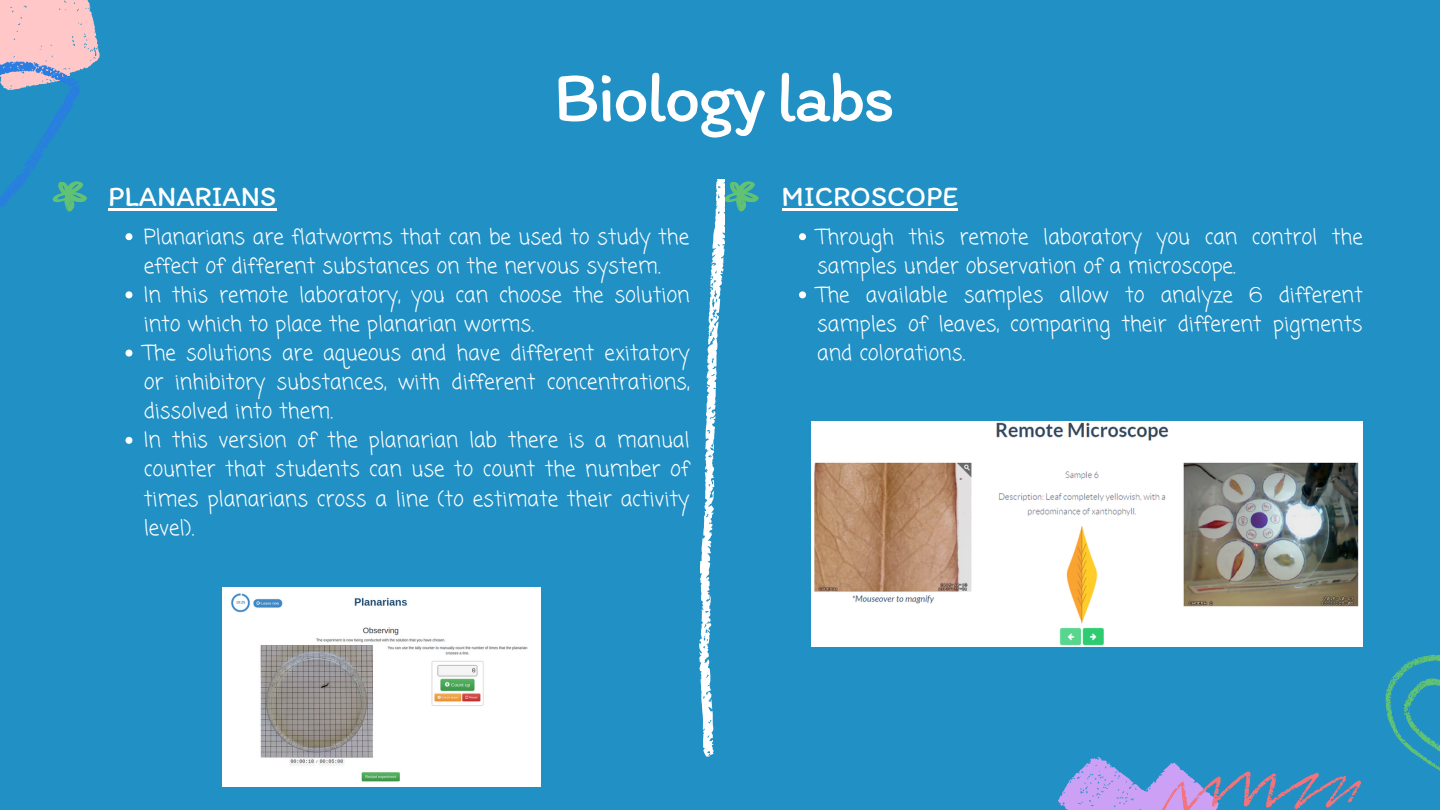
<style>
.page{position:relative;width:1440px;height:810px;background:#2090c5}
.page>*{position:absolute;margin:0;border:0;box-sizing:border-box;transform-origin:0 0}
.t1{font:72px "Itim";letter-spacing:-.04em;color:#fff}
.t2{font:28.6px "Itim";color:#fff}
.t3{font:21px/29.1px "Coming Soon";color:#fff}
</style>
<div class="page">
<svg style="left:0;top:0;width:100px;height:212px"></svg>
<svg style="left:1058px;top:654px;width:382px;height:156px"></svg>
<svg style="left:699px;top:180px;width:60px;height:577px"></svg>
<img style="left:223px;top:587px;width:318px;height:200px">
<img style="left:812px;top:421px;width:551px;height:226px">
<hr style="left:108px;top:208px;width:168px;height:3px;background:#fff">
<svg style="left:125px;top:233px;width:7px;height:7px"></svg>
<svg style="left:125px;top:291px;width:7px;height:7px"></svg>
<svg style="left:125px;top:350px;width:7px;height:7px"></svg>
<svg style="left:125px;top:437px;width:7px;height:7px"></svg>
<hr style="left:782px;top:208px;width:161px;height:3px;background:#fff">
<hr style="left:943px;top:208px;width:15px;height:3px;background:#fff">
<svg style="left:799px;top:233px;width:7px;height:7px"></svg>
<svg style="left:799px;top:291px;width:7px;height:7px"></svg>
<p class="t1" style="left:553px;top:53px;width:343px">Biology labs</p>
<p class="t2" style="left:108px;top:179px;width:170px">PLANARIANS</p>
<p class="t3" style="left:144px;top:223px;width:547px">Planarians are flatworms that can be used to study the effect of different substances on the nervous system.</p>
<p class="t3" style="left:144px;top:282px;width:547px">In this remote laboratory, you can choose the solution into which to place the planarian worms.</p>
<p class="t3" style="left:144px;top:340px;width:547px;text-align:justify">The solutions are aqueous and have different exitatory or inhibitory substances, with different concentrations, dissolved into them.</p>
<p class="t3" style="left:144px;top:427px;width:547px;text-align:justify">In this version of the planarian lab there is a manual counter that students can use to count the number of times planarians cross a line (to estimate their activity level).</p>
<p class="t2" style="left:782px;top:179px;width:178px">MICROSCOPE</p>
<p class="t3" style="left:817px;top:223px;width:547px">Through this remote laboratory you can control the samples under observation of a microscope.</p>
<p class="t3" style="left:817px;top:282px;width:547px;text-align:justify">The available samples allow to analyze 6 different samples of leaves, comparing their different pigments and colorations.</p>
</div>
